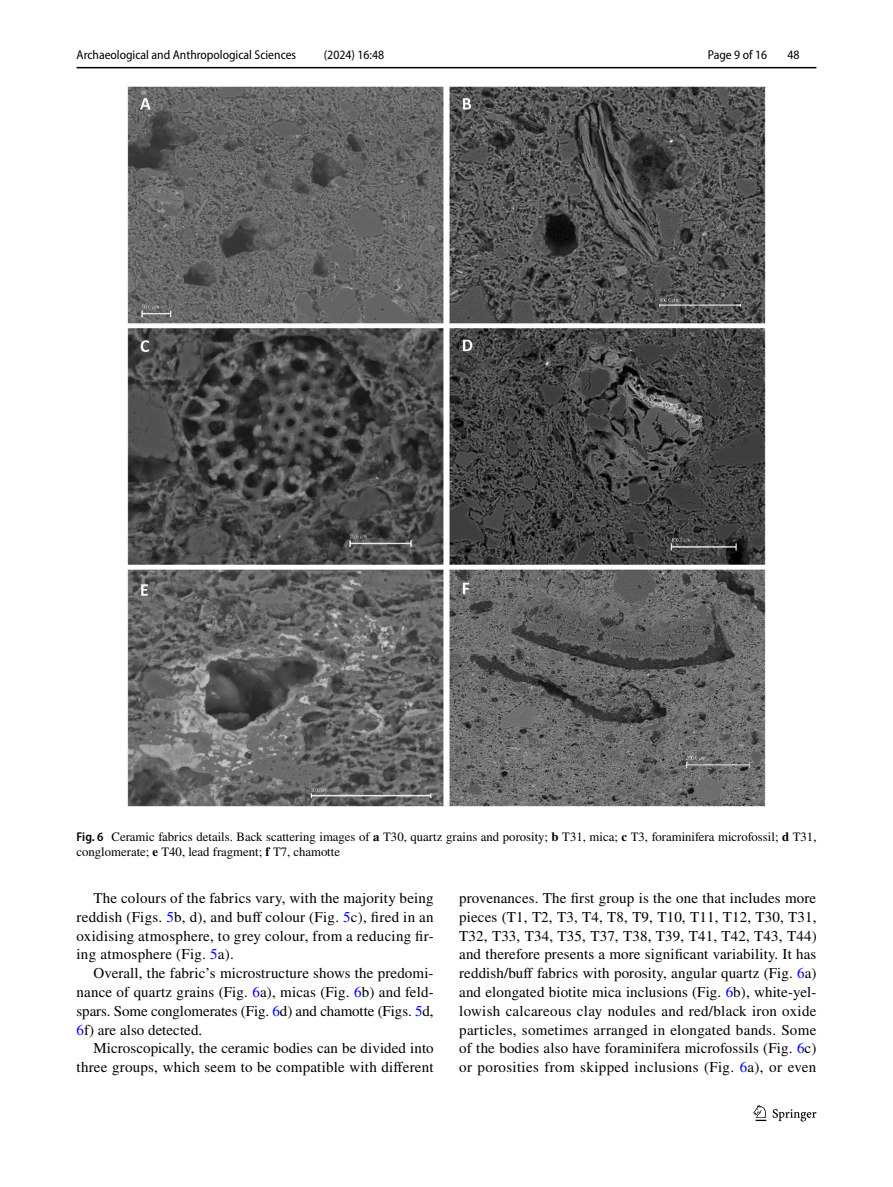
<style>
.page{position:relative;width:893px;height:1187px;background:#fff}
.page>*{position:absolute;margin:0;border:0;box-sizing:border-box;transform-origin:0 0}
.t1{font:15px/18.8px "STIX";letter-spacing:.015em;color:#000;text-align:justify}
.t2{font:12.75px/15px "STIX";color:#000}
.t3{font:semi-condensed 12.75px "Myriad Pro";color:#000}
.s1{font-family:"Myriad Pro";font-weight:600;font-stretch:semi-condensed}
.s2{font-weight:700}
.s3{color:#00f}
</style>
<div class="page">
<hr style="left:77px;top:67px;width:739px;height:1px;background:#000">
<svg style="left:753px;top:1105px;width:13px;height:15px"></svg>
<svg style="left:773px;top:1109px;width:43px;height:12px"></svg>
<img style="left:127px;top:87px;width:638px;height:719px">
<p class="t3" style="left:77px;top:48px;width:221px">Archaeological and Anthropological Sciences</p>
<p class="t3" style="left:324px;top:48px;width:62px">(2024) 16:48</p>
<p class="t3" style="left:708px;top:48px;width:61px">Page 9 of 16</p>
<p class="t3" style="left:787px;top:48px;width:14px">48</p>
<p class="t2" style="left:77px;top:830px;width:741px"><span class="s1">Fig. 6</span> Ceramic fabrics details. Back scattering images of <span class="s2">a</span> T30, quartz grains and porosity; <span class="s2">b</span> T31, mica; <span class="s2">c</span> T3, foraminifera microfossil; <span class="s2">d</span> T31, conglomerate; <span class="s2">e</span> T40, lead fragment; <span class="s2">f</span> T7, chamotte</p>
<p class="t1" style="left:77px;top:889px;width:359px;text-indent:17px">The colours of the fabrics vary, with the majority being reddish (Figs. <span class="s3">5</span>b, d), and buff colour (Fig. <span class="s3">5</span>c), fired in an oxidising atmosphere, to grey colour, from a reducing fir&shy;ing atmosphere (Fig. <span class="s3">5</span>a).</p>
<p class="t1" style="left:77px;top:964px;width:359px;text-indent:17px">Overall, the fabric’s microstructure shows the predomi&shy;nance of quartz grains (Fig. <span class="s3">6</span>a), micas (Fig. <span class="s3">6</span>b) and feld&shy;spars. Some conglomerates (Fig. <span class="s3">6</span>d) and chamotte (Figs. <span class="s3">5</span>d, <span class="s3">6</span>f) are also detected.</p>
<p class="t1" style="left:77px;top:1039px;width:359px;text-align:right">Microscopically, the ceramic bodies can be divided into three groups, which seem to be compatible with different</p>
<p class="t1" style="left:459px;top:889px;width:359px">provenances. The first group is the one that includes more pieces (T1, T2, T3, T4, T8, T9, T10, T11, T12, T30, T31, T32, T33, T34, T35, T37, T38, T39, T41, T42, T43, T44) and therefore presents a more significant variability. It has reddish/buff fabrics with porosity, angular quartz (Fig. <span class="s3">6</span>a) and elongated biotite mica inclusions (Fig. <span class="s3">6</span>b), white-yel&shy;lowish calcareous clay nodules and red/black iron oxide particles, sometimes arranged in elongated bands. Some of the bodies also have foraminifera microfossils (Fig. <span class="s3">6</span>c) or porosities from skipped inclusions (Fig. <span class="s3">6</span>a), or even</p>
</div>
